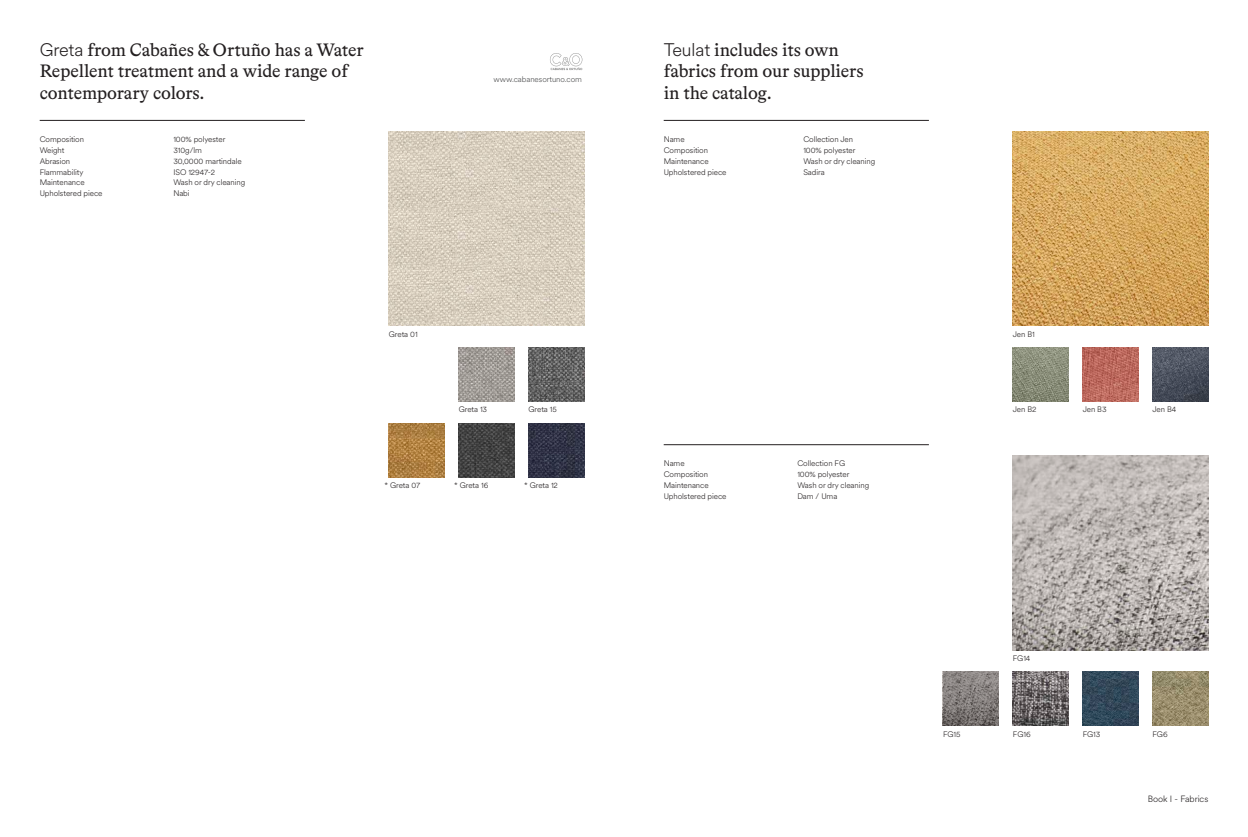
<style>
.page{position:relative;width:1248px;height:837px;background:#fff}
.page>*{position:absolute;margin:0;border:0;box-sizing:border-box;transform-origin:0 0}
.t1{font:18px/21.6px "Bradford LL";letter-spacing:-.005em;color:#231f20}
.t2{font:300 9px "Circular XX";letter-spacing:-.005em;color:#231f20}
.t3{font:300 8px/10.8px "Circular XX";letter-spacing:-.005em;color:#231f20}
.t4{font:300 8px "Circular XX";letter-spacing:-.005em;color:#4c4d4e}
.s1{font-family:"Circular XX";font-weight:300}
</style>
<div class="page">
<img style="left:1012px;top:455px;width:196px;height:195px">
<img style="left:1012px;top:347px;width:56px;height:54px">
<img style="left:1082px;top:347px;width:56px;height:54px">
<img style="left:1152px;top:347px;width:56px;height:54px">
<img style="left:1012px;top:131px;width:195px;height:195px">
<img style="left:389px;top:131px;width:195px;height:195px">
<img style="left:459px;top:423px;width:55px;height:54px">
<img style="left:459px;top:347px;width:55px;height:54px">
<img style="left:528px;top:423px;width:56px;height:54px">
<img style="left:528px;top:347px;width:56px;height:54px">
<img style="left:389px;top:423px;width:55px;height:54px">
<hr style="left:40px;top:120px;width:265px;height:1px;background:#231f20">
<hr style="left:663px;top:120px;width:265px;height:1px;background:#231f20">
<img style="left:550px;top:53px;width:33px;height:17px">
<img style="left:1082px;top:671px;width:56px;height:54px">
<img style="left:1152px;top:671px;width:56px;height:54px">
<hr style="left:663px;top:444px;width:265px;height:1px;background:#231f20">
<svg style="left:942px;top:671px;width:56px;height:54px;background:#817c7a"></svg>
<img style="left:1012px;top:671px;width:56px;height:54px">
<h1 class="t1" style="left:40px;top:38px;width:325px"><span class="s1">Greta</span> from Cabañes &amp; Ortuño has a Water<br>Repellent treatment and a wide range of contemporary colors.</h1>
<p class="t3" style="left:40px;top:133px;width:64px">Composition<br>Weight<br>Abrasion<br>Flammability<br>Maintenance<br>Upholstered piece</p>
<p class="t3" style="left:173px;top:133px;width:73px">100% polyester<br>310g/lm<br>30,0000 martindale<br>ISO 12947-2<br>Wash or dry cleaning<br>Nabi</p>
<p class="t4" style="left:493px;top:73px;width:90px">www.cabanesortuno.com</p>
<h1 class="t1" style="left:663px;top:38px;width:201px"><span class="s1">Teulat</span> includes its own fabrics from our suppliers in the catalog.</h1>
<p class="t3" style="left:663px;top:133px;width:64px">Name<br>Composition<br>Maintenance<br>Upholstered piece</p>
<p class="t3" style="left:803px;top:133px;width:73px">Collection Jen<br>100% polyester<br>Wash or dry cleaning<br>Sadira</p>
<p class="t3" style="left:389px;top:328px;width:30px">Greta 01</p>
<p class="t3" style="left:1012px;top:328px;width:24px">Jen B1</p>
<p class="t3" style="left:459px;top:403px;width:30px">Greta 13</p>
<p class="t3" style="left:1012px;top:403px;width:25px">Jen B2</p>
<p class="t3" style="left:1082px;top:403px;width:25px">Jen B3</p>
<p class="t3" style="left:528px;top:403px;width:30px">Greta 15</p>
<p class="t3" style="left:1152px;top:403px;width:25px">Jen B4</p>
<p class="t3" style="left:384px;top:479px;width:37px">* Greta 07</p>
<p class="t3" style="left:454px;top:479px;width:36px">* Greta 16</p>
<p class="t3" style="left:524px;top:479px;width:35px">* Greta 12</p>
<p class="t3" style="left:663px;top:457px;width:64px">Name<br>Composition<br>Maintenance<br>Upholstered piece</p>
<p class="t3" style="left:797px;top:457px;width:73px">Collection FG<br>100% polyester<br>Wash or dry cleaning<br>Dam / Uma</p>
<p class="t3" style="left:1012px;top:652px;width:19px">FG14</p>
<p class="t3" style="left:943px;top:727px;width:19px">FG15</p>
<p class="t3" style="left:1012px;top:727px;width:19px">FG16</p>
<p class="t3" style="left:1082px;top:727px;width:19px">FG13</p>
<p class="t3" style="left:1152px;top:727px;width:17px">FG6</p>
<p class="t2" style="left:1147px;top:792px;width:62px">Book I - Fabrics</p>
</div>
